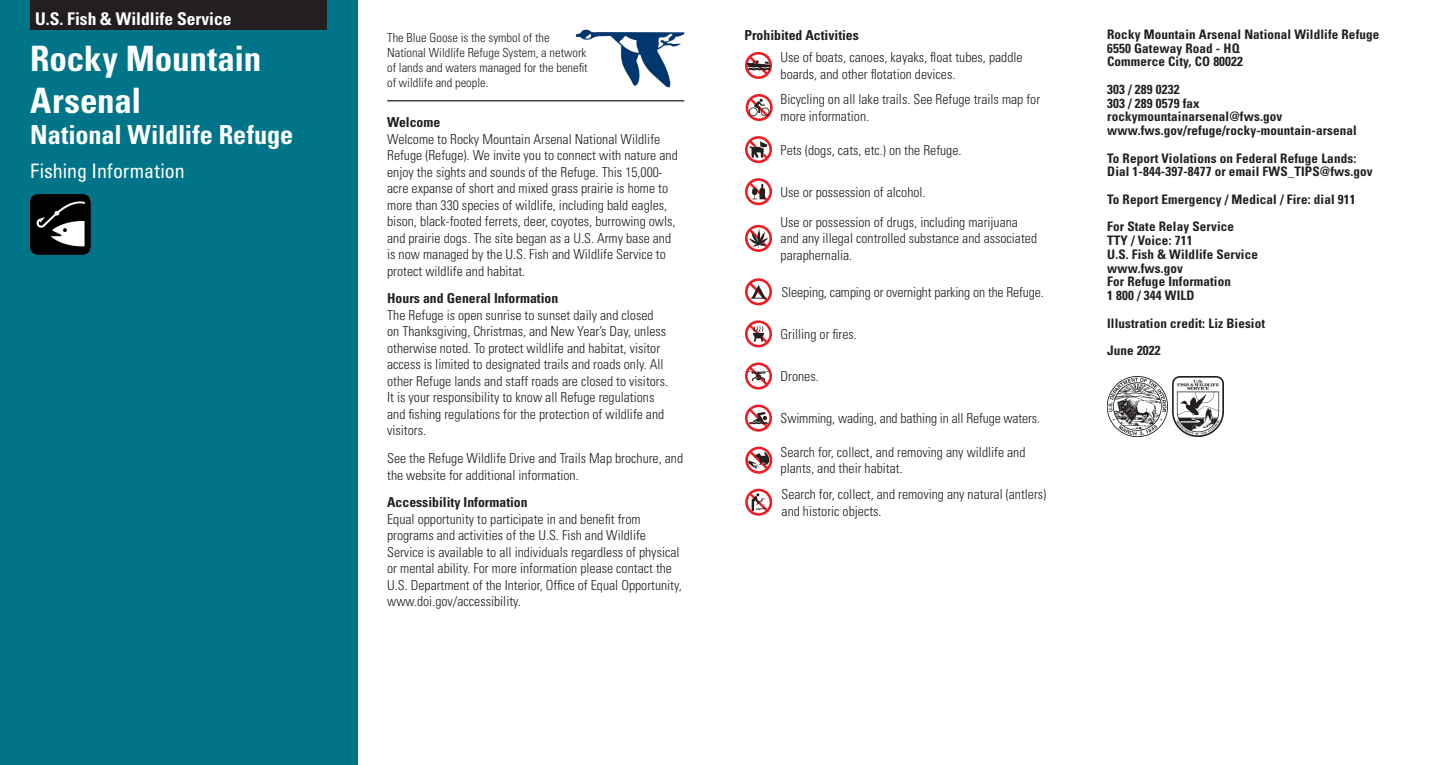
<style>
.page{position:relative;width:1440px;height:765px;background:#fff}
.page>*{position:absolute;margin:0;border:0;box-sizing:border-box;transform-origin:0 0}
.H1-Site_Name{font:700 condensed 35px/42px "Univers LT Std";letter-spacing:-.005em;color:#fff}
.H1-Site_Name-2{font:700 condensed 26.25px "Univers LT Std";color:#fff}
.H2-Subtitle{font:condensed 20px "Univers LT Std";color:#fff}
.H1-FWS_ID_Bar{font:700 condensed 17.5px "Univers LT Std";color:#fff}
.p-Bullets{font:300 condensed 13.75px/16.5px "Univers LT Std";color:#231f20}
.H3-Section_Titles{font:700 condensed 13.75px "Univers LT Std";color:#231f20}
.Contact_Information{font:700 condensed 13.12px "Univers LT Std";letter-spacing:.01em;color:#231f20}
.t1{font:300 condensed 12.5px/15px "Univers LT Std";color:#231f20}
</style>
<div class="page">
<div style="left:0;top:0;width:357px;height:765px;background:#007589"></div>
<div style="left:30px;top:0;width:297px;height:30px;background:#231f20"></div>
<img style="left:1107px;top:376px;width:60px;height:60px">
<img style="left:1172px;top:376px;width:51px;height:61px">
<img style="left:30px;top:195px;width:61px;height:60px">
<svg style="left:745px;top:489px;width:27px;height:27px"></svg>
<svg style="left:748px;top:491px;width:22px;height:22px"></svg>
<svg style="left:745px;top:447px;width:27px;height:27px"></svg>
<svg style="left:748px;top:449px;width:22px;height:22px"></svg>
<svg style="left:745px;top:405px;width:27px;height:27px"></svg>
<svg style="left:748px;top:407px;width:21px;height:22px"></svg>
<svg style="left:745px;top:363px;width:27px;height:27px"></svg>
<svg style="left:746px;top:365px;width:25px;height:22px"></svg>
<svg style="left:745px;top:320px;width:27px;height:27px"></svg>
<svg style="left:748px;top:323px;width:21px;height:22px"></svg>
<svg style="left:745px;top:278px;width:27px;height:27px"></svg>
<svg style="left:748px;top:281px;width:21px;height:22px"></svg>
<svg style="left:745px;top:225px;width:27px;height:27px"></svg>
<svg style="left:748px;top:227px;width:21px;height:22px"></svg>
<svg style="left:745px;top:178px;width:27px;height:27px"></svg>
<svg style="left:748px;top:181px;width:21px;height:22px"></svg>
<svg style="left:745px;top:136px;width:27px;height:27px"></svg>
<svg style="left:748px;top:139px;width:21px;height:22px"></svg>
<svg style="left:746px;top:94px;width:27px;height:27px"></svg>
<svg style="left:748px;top:97px;width:22px;height:21px"></svg>
<svg style="left:745px;top:52px;width:27px;height:27px"></svg>
<svg style="left:747px;top:54px;width:23px;height:22px"></svg>
<img style="left:576px;top:29px;width:108px;height:58px">
<hr style="left:387px;top:100px;width:297px;height:1px;background:#231f20">
<h1 class="H1-FWS_ID_Bar" style="left:35px;top:8px;width:198px">U.S. Fish &amp; Wildlife Service</h1>
<h1 class="H1-Site_Name" style="left:30px;top:37px;width:233px">Rocky Mountain<br>Arsenal</h1>
<h1 class="H1-Site_Name-2" style="left:30px;top:119px;width:265px">National Wildlife Refuge</h1>
<h2 class="H2-Subtitle" style="left:30px;top:158px;width:156px">Fishing Information</h2>
<p class="t1" style="left:387px;top:30px;width:202px">The Blue Goose is the symbol of the National Wildlife Refuge System, a network of lands and waters managed for the benefit of wildlife and people.</p>
<h3 class="H3-Section_Titles" style="left:744px;top:27px;width:116px">Prohibited Activities</h3>
<p class="p-Bullets" style="left:781px;top:49px;width:244px">Use of boats, canoes, kayaks, float tubes, paddle boards, and other flotation devices.</p>
<h3 class="H3-Section_Titles" style="left:387px;top:114px;width:55px">Welcome</h3>
<p class="p-Bullets" style="left:387px;top:130px;width:292px">Welcome to Rocky Mountain Arsenal National Wildlife Refuge (Refuge). We invite you to connect with nature and enjoy the sights and sounds of the Refuge. This 15,000- acre expanse of short and mixed grass prairie is home to more than 330 species of wildlife, including bald eagles, bison, black-footed ferrets, deer, coyotes, burrowing owls, and prairie dogs. The site began as a U.S. Army base and is now managed by the U.S. Fish and Wildlife Service to protect wildlife and habitat.</p>
<h3 class="H3-Section_Titles" style="left:387px;top:290px;width:173px">Hours and General Information</h3>
<p class="p-Bullets" style="left:387px;top:307px;width:282px">The Refuge is open sunrise to sunset daily and closed on Thanksgiving, Christmas, and New Year’s Day, unless otherwise noted. To protect wildlife and habitat, visitor access is limited to designated trails and roads only. All other Refuge lands and staff roads are closed to visitors.<br>It is your responsibility to know all Refuge regulations and fishing regulations for the protection of wildlife and visitors.</p>
<p class="p-Bullets" style="left:387px;top:450px;width:297px">See the Refuge Wildlife Drive and Trails Map brochure, and the website for additional information.</p>
<h3 class="H3-Section_Titles" style="left:387px;top:494px;width:142px">Accessibility Information</h3>
<p class="p-Bullets" style="left:387px;top:511px;width:296px">Equal opportunity to participate in and benefit from programs and activities of the U.S. Fish and Wildlife Service is available to all individuals regardless of physical or mental ability. For more information please contact the U.S. Department of the Interior, Office of Equal Opportunity, www.doi.gov/accessibility.</p>
<p class="p-Bullets" style="left:781px;top:91px;width:261px">Bicycling on all lake trails. See Refuge trails map for more information.</p>
<p class="p-Bullets" style="left:781px;top:142px;width:182px">Pets (dogs, cats, etc.) on the Refuge.</p>
<p class="p-Bullets" style="left:781px;top:184px;width:147px">Use or possession of alcohol.</p>
<p class="p-Bullets" style="left:781px;top:214px;width:258px">Use or possession of drugs, including marijuana and any illegal controlled substance and associated paraphernalia.</p>
<p class="p-Bullets" style="left:782px;top:284px;width:264px">Sleeping, camping or overnight parking on the Refuge.</p>
<p class="p-Bullets" style="left:781px;top:326px;width:78px">Grilling or fires.</p>
<p class="p-Bullets" style="left:781px;top:368px;width:40px">Drones.</p>
<p class="p-Bullets" style="left:781px;top:410px;width:261px">Swimming, wading, and bathing in all Refuge waters.</p>
<p class="p-Bullets" style="left:781px;top:444px;width:246px">Search for, collect, and removing any wildlife and plants, and their habitat.</p>
<p class="p-Bullets" style="left:782px;top:486px;width:266px">Search for, collect, and removing any natural (antlers) and historic objects.</p>
<p class="Contact_Information" style="left:1107px;top:26px;width:274px">Rocky Mountain Arsenal National Wildlife Refuge</p>
<p class="Contact_Information" style="left:1107px;top:40px;width:134px">6550 Gateway Road - HQ</p>
<p class="Contact_Information" style="left:1107px;top:54px;width:137px">Commerce City, CO 80022</p>
<p class="Contact_Information" style="left:1107px;top:81px;width:74px">303 / 289 0232</p>
<p class="Contact_Information" style="left:1107px;top:95px;width:94px">303 / 289 0579 fax</p>
<p class="Contact_Information" style="left:1107px;top:109px;width:177px">rockymountainarsenal@fws.gov</p>
<p class="Contact_Information" style="left:1107px;top:122px;width:251px">www.fws.gov/refuge/rocky-mountain-arsenal</p>
<p class="Contact_Information" style="left:1107px;top:150px;width:251px">To Report Violations on Federal Refuge Lands:</p>
<p class="Contact_Information" style="left:1107px;top:164px;width:267px">Dial 1-844-397-8477 or email FWS_TIPS@fws.gov</p>
<p class="Contact_Information" style="left:1107px;top:191px;width:250px">To Report Emergency / Medical / Fire: dial 911</p>
<p class="Contact_Information" style="left:1107px;top:219px;width:128px">For State Relay Service</p>
<p class="Contact_Information" style="left:1107px;top:232px;width:87px">TTY / Voice: 711</p>
<p class="Contact_Information" style="left:1107px;top:246px;width:152px">U.S. Fish &amp; Wildlife Service</p>
<p class="Contact_Information" style="left:1107px;top:260px;width:77px">www.fws.gov</p>
<p class="Contact_Information" style="left:1107px;top:274px;width:125px">For Refuge Information</p>
<p class="Contact_Information" style="left:1107px;top:287px;width:89px">1 800 / 344 WILD</p>
<p class="Contact_Information" style="left:1107px;top:315px;width:159px">Illustration credit: Liz Biesiot</p>
<p class="Contact_Information" style="left:1107px;top:342px;width:55px">June 2022</p>
</div>
